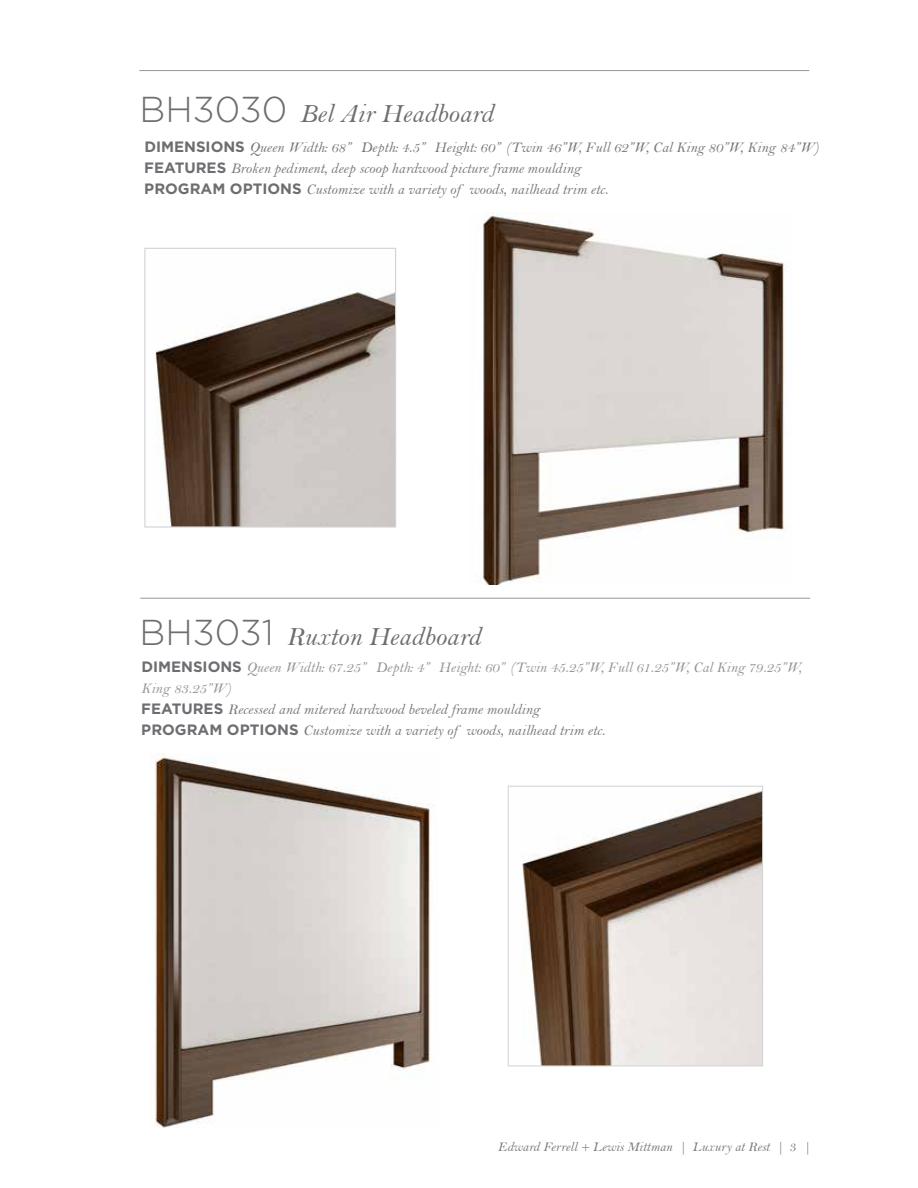
<style>
.page{position:relative;width:918px;height:1188px;background:#fff}
.page>*{position:absolute;margin:0;border:0;box-sizing:border-box;transform-origin:0 0}
.t1{font:27px "Bell MT Italic";color:#6d6e71}
.t2{font:15px/21px "Bell MT Italic";color:#77787b}
.t3{font:15px/21px "Bell MT Italic";color:#939598}
.t4{font:700 15px "Gotham";color:#6d6e71}
.t5{font:13.5px "Bell MT Italic";color:#77787b}
.s1{font-family:"Gotham";font-weight:300;font-size:36px}
.s2{font-family:"Gotham";font-weight:700;color:#6d6e71}
.s3{color:#77787b}
.s4{font-family:"Bell"}
</style>
<div class="page">
<img style="left:154px;top:753px;width:280px;height:375px">
<img style="left:522px;top:790px;width:239px;height:274px">
<div style="left:508px;top:786px;width:255px;height:280px;border:1px solid #d1d3d4"></div>
<img style="left:155px;top:292px;width:239px;height:234px">
<div style="left:144px;top:248px;width:252px;height:280px;border:1px solid #d1d3d4"></div>
<img style="left:483px;top:212px;width:304px;height:373px">
<hr style="left:139px;top:70px;width:670px;height:1px;background:#939598">
<hr style="left:140px;top:598px;width:670px;height:1px;background:#939598">
<h1 class="t1" style="left:139px;top:97px;width:356px"><span class="s1">BH3030</span> Bel Air Headboard</h1>
<p class="t2" style="left:144px;top:136px;width:676px"><span class="s2">DIMENSIONS</span> Queen Width: 68” Depth: 4.5” Height: 60” (Twin 46”W, Full 62”W, Cal King 80”W, King 84”W)<br><span class="s2">FEATURES</span> Broken pediment, deep scoop hardwood picture frame moulding</p>
<p class="t4" style="left:144px;top:180px;width:79px">PROGRAMO</p>
<p class="t4" style="left:243px;top:180px;width:31px">PTIONS</p>
<p class="t2" style="left:306px;top:178px;width:303px">Customize with a variety of woods, nailhead trim etc.</p>
<h1 class="t1" style="left:139px;top:621px;width:343px"><span class="s1">BH3031</span> Ruxton Headboard</h1>
<p class="t3" style="left:141px;top:657px;width:662px"><span class="s2">DIMENSIONS</span> Queen Width: 67.25” Depth: 4” Height: 60” (Twin 45.25”W, Full 61.25”W, Cal King 79.25”W,<br>King 83.25”W)<br><span class="s2">FEATURES</span> <span class="s3">Recessed and mitered hardwood beveled frame moulding</span></p>
<p class="t4" style="left:141px;top:721px;width:79px">PROGRAMO</p>
<p class="t4" style="left:240px;top:721px;width:31px">PTIONS</p>
<p class="t2" style="left:303px;top:720px;width:303px">Customize with a variety of woods, nailhead trim etc.</p>
<p class="t5" style="left:498px;top:1138px;width:314px">Edward Ferrell + Lewis Mittman | Luxury at Rest | <span class="s4">3</span> |</p>
</div>
